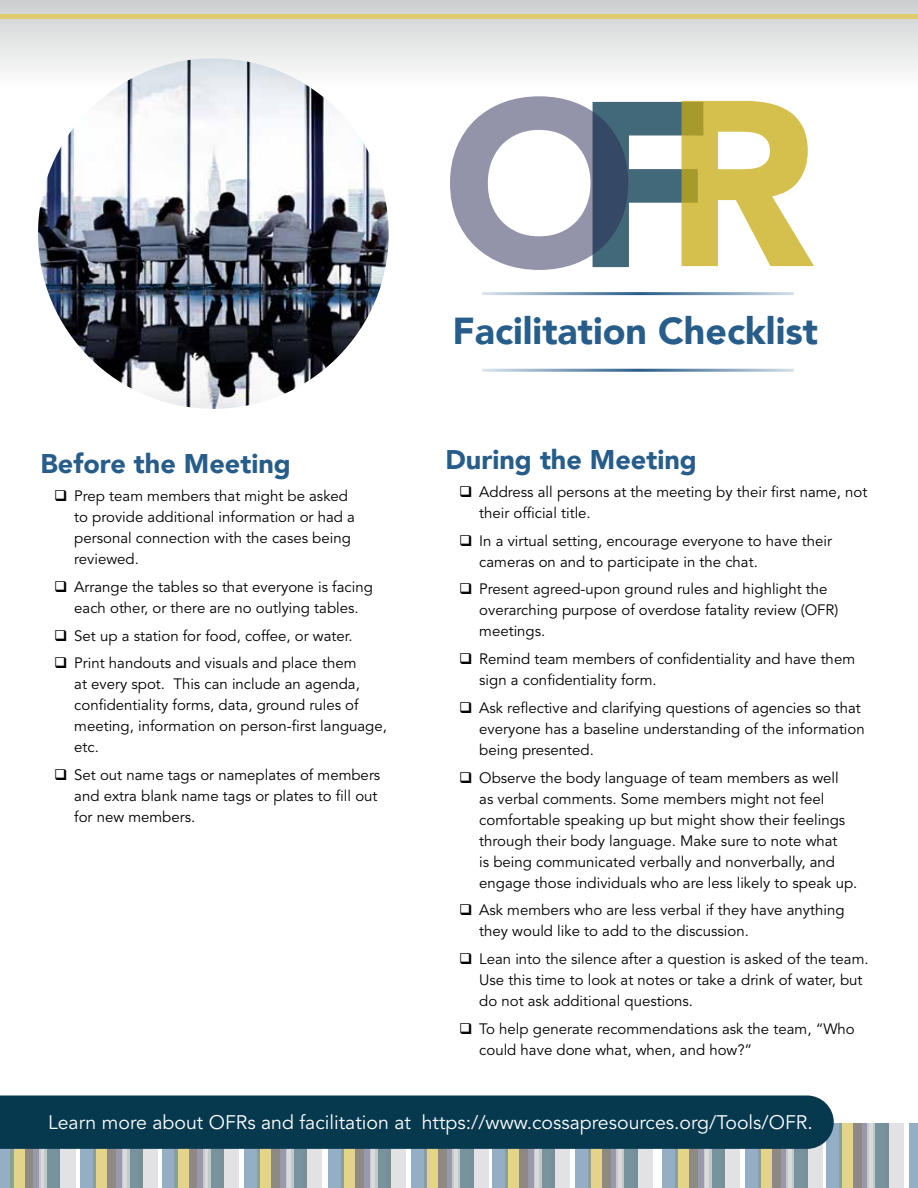
<style>
.page{position:relative;width:918px;height:1188px;background:#fff}
.page>*{position:absolute;margin:0;border:0;box-sizing:border-box;transform-origin:0 0}
.t1{font:900 233.4px "Avenir LT";color:#282754}
.t2{font:900 37.5px "Avenir LT";color:#275d8a}
.t3{font:900 27px "Avenir LT";color:#275d8a}
.t4{font:19.5px "Avenir LT Std";color:#fff}
.t5{font:15px/21px "Avenir LT Std";color:#000}
.s1{color:#06394e}
.s2{color:#c8ab14}
</style>
<div class="page">
<div style="left:45px;top:1123px;width:15px;height:65px;background:#77939e"></div>
<div style="left:11px;top:1123px;width:22px;height:65px;background:#e3d488"></div>
<svg style="left:0;top:1149px;width:14px;height:39px"></svg>
<svg style="left:25px;top:1149px;width:14px;height:39px"></svg>
<svg style="left:60px;top:1149px;width:15px;height:39px"></svg>
<svg style="left:39px;top:1149px;width:8px;height:39px"></svg>
<div style="left:127px;top:1123px;width:16px;height:65px;background:#77939e"></div>
<div style="left:93px;top:1123px;width:23px;height:65px;background:#e3d488"></div>
<svg style="left:80px;top:1149px;width:16px;height:39px"></svg>
<svg style="left:107px;top:1149px;width:15px;height:39px"></svg>
<svg style="left:143px;top:1149px;width:15px;height:39px"></svg>
<svg style="left:122px;top:1149px;width:8px;height:39px"></svg>
<div style="left:208px;top:1123px;width:16px;height:65px;background:#77939e"></div>
<svg style="left:177px;top:1149px;width:12px;height:39px"></svg>
<svg style="left:162px;top:1149px;width:15px;height:39px"></svg>
<svg style="left:189px;top:1149px;width:14px;height:39px"></svg>
<svg style="left:224px;top:1149px;width:15px;height:39px"></svg>
<svg style="left:203px;top:1149px;width:8px;height:39px"></svg>
<div style="left:291px;top:1123px;width:16px;height:65px;background:#77939e"></div>
<div style="left:257px;top:1123px;width:23px;height:65px;background:#e3d488"></div>
<svg style="left:244px;top:1149px;width:16px;height:39px"></svg>
<svg style="left:271px;top:1149px;width:15px;height:39px"></svg>
<svg style="left:307px;top:1149px;width:15px;height:39px"></svg>
<svg style="left:286px;top:1149px;width:8px;height:39px"></svg>
<div style="left:375px;top:1123px;width:16px;height:65px;background:#77939e"></div>
<div style="left:341px;top:1123px;width:23px;height:65px;background:#e3d488"></div>
<svg style="left:328px;top:1149px;width:16px;height:39px"></svg>
<svg style="left:355px;top:1149px;width:15px;height:39px"></svg>
<svg style="left:391px;top:1149px;width:15px;height:39px"></svg>
<svg style="left:370px;top:1149px;width:8px;height:39px"></svg>
<div style="left:458px;top:1123px;width:16px;height:65px;background:#77939e"></div>
<div style="left:424px;top:1123px;width:23px;height:65px;background:#e3d488"></div>
<svg style="left:411px;top:1149px;width:16px;height:39px"></svg>
<svg style="left:438px;top:1149px;width:15px;height:39px"></svg>
<svg style="left:474px;top:1149px;width:15px;height:39px"></svg>
<svg style="left:453px;top:1149px;width:7px;height:39px"></svg>
<div style="left:539px;top:1123px;width:16px;height:65px;background:#77939e"></div>
<div style="left:505px;top:1123px;width:23px;height:65px;background:#e3d488"></div>
<svg style="left:492px;top:1149px;width:16px;height:39px"></svg>
<svg style="left:519px;top:1149px;width:15px;height:39px"></svg>
<svg style="left:555px;top:1149px;width:15px;height:39px"></svg>
<svg style="left:534px;top:1149px;width:8px;height:39px"></svg>
<div style="left:622px;top:1123px;width:16px;height:65px;background:#77939e"></div>
<div style="left:588px;top:1123px;width:23px;height:65px;background:#e3d488"></div>
<svg style="left:575px;top:1149px;width:16px;height:39px"></svg>
<svg style="left:602px;top:1149px;width:14px;height:39px"></svg>
<svg style="left:638px;top:1149px;width:15px;height:39px"></svg>
<svg style="left:616px;top:1149px;width:8px;height:39px"></svg>
<svg style="left:711px;top:1149px;width:10px;height:39px"></svg>
<div style="left:675px;top:1123px;width:23px;height:65px;background:#e3d488"></div>
<svg style="left:662px;top:1149px;width:16px;height:39px"></svg>
<svg style="left:689px;top:1149px;width:15px;height:39px"></svg>
<svg style="left:721px;top:1149px;width:19px;height:39px"></svg>
<svg style="left:704px;top:1149px;width:7px;height:39px"></svg>
<div style="left:792px;top:1123px;width:15px;height:65px;background:#77939e"></div>
<div style="left:758px;top:1123px;width:22px;height:65px;background:#e3d488"></div>
<svg style="left:745px;top:1149px;width:16px;height:39px"></svg>
<svg style="left:772px;top:1149px;width:14px;height:39px"></svg>
<svg style="left:807px;top:1149px;width:15px;height:39px"></svg>
<svg style="left:786px;top:1149px;width:8px;height:39px"></svg>
<div style="left:873px;top:1123px;width:16px;height:65px;background:#77939e"></div>
<div style="left:839px;top:1123px;width:23px;height:65px;background:#e3d488"></div>
<svg style="left:826px;top:1123px;width:16px;height:65px"></svg>
<svg style="left:853px;top:1123px;width:14px;height:65px"></svg>
<svg style="left:889px;top:1123px;width:15px;height:65px"></svg>
<svg style="left:867px;top:1123px;width:8px;height:65px"></svg>
<div style="left:909px;top:1123px;width:9px;height:65px;background:#94aec5"></div>
<div style="left:0;top:1096px;width:834px;height:53px;background:#06394e"></div>
<svg style="left:0;top:0;width:918px;height:78px"></svg>
<div style="left:0;top:14px;width:918px;height:5px;background:#ddcb6d"></div>
<hr style="left:482px;top:292px;width:312px;height:3px;background:#275d8a">
<hr style="left:482px;top:369px;width:312px;height:3px;background:#275d8a">
<img style="left:38px;top:58px;width:351px;height:351px;border-radius:175px">
<h1 class="t1" style="left:442px;top:43px;width:375px">O<span class="s1">F</span><span class="s2">R</span></h1>
<h3 class="t3" style="left:40px;top:448px;width:252px">Before the Meeting</h3>
<p class="t5" style="left:74px;top:486px;width:282px">Prep team members that might be asked to provide additional information or had a personal connection with the cases being reviewed.</p>
<p class="t5" style="left:74px;top:577px;width:300px">Arrange the tables so that everyone is facing each other, or there are no outlying tables.</p>
<p class="t5" style="left:74px;top:622px;width:284px;line-height:27.8px">Set up a station for food, coffee, or water.<br>Print handouts and visuals and place them</p>
<p class="t5" style="left:74px;top:674px;width:314px">at every spot. This can include an agenda, confidentiality forms, data, ground rules of meeting, information on person-first language, etc.</p>
<p class="t5" style="left:74px;top:765px;width:308px">Set out name tags or nameplates of members and extra blank name tags or plates to fill out for new members.</p>
<h2 class="t2" style="left:453px;top:308px;width:367px">Facilitation Checklist</h2>
<h3 class="t3" style="left:446px;top:443px;width:253px">During the Meeting</h3>
<p class="t5" style="left:479px;top:482px;width:390px">Address all persons at the meeting by their first name, not their official title.</p>
<p class="t5" style="left:479px;top:530px;width:354px">In a virtual setting, encourage everyone to have their cameras on and to participate in the chat.</p>
<p class="t5" style="left:479px;top:579px;width:361px">Present agreed-upon ground rules and highlight the overarching purpose of overdose fatality review (OFR) meetings.</p>
<p class="t5" style="left:479px;top:649px;width:377px">Remind team members of confidentiality and have them sign a confidentiality form.</p>
<p class="t5" style="left:479px;top:698px;width:387px">Ask reflective and clarifying questions of agencies so that everyone has a baseline understanding of the information being presented.</p>
<p class="t5" style="left:479px;top:767px;width:380px">Observe the body language of team members as well<br>as verbal comments. Some members might not feel comfortable speaking up but might show their feelings through their body language. Make sure to note what<br>is being communicated verbally and nonverbally, and engage those individuals who are less likely to speak up.</p>
<p class="t5" style="left:479px;top:900px;width:367px">Ask members who are less verbal if they have anything they would like to add to the discussion.</p>
<p class="t5" style="left:479px;top:949px;width:391px">Lean into the silence after a question is asked of the team.<br>Use this time to look at notes or take a drink of water, but do not ask additional questions.</p>
<p class="t5" style="left:479px;top:1019px;width:377px">To help generate recommendations ask the team, “Who could have done what, when, and how?”</p>
<h3 class="t4" style="left:48px;top:1111px;width:766px">Learn more about OFRs and facilitation at https://www.cossapresources.org/Tools/OFR.</h3>
</div>
